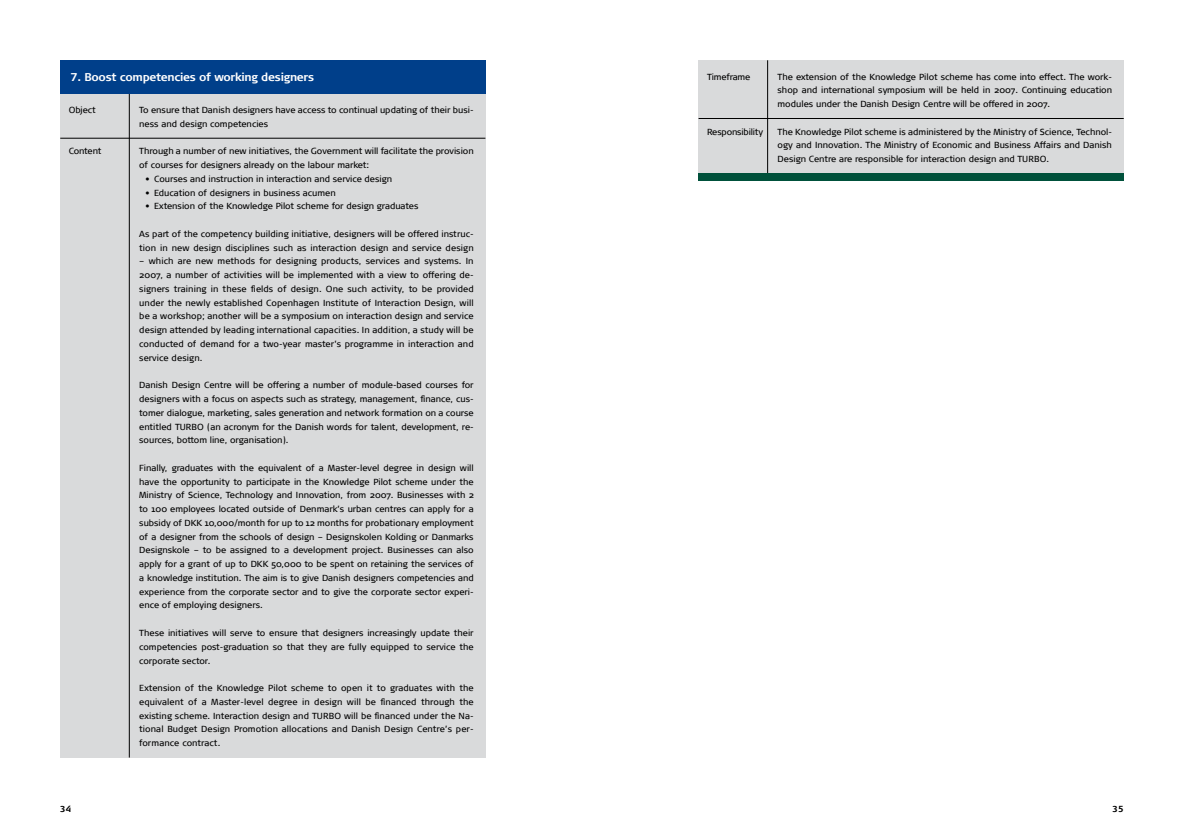
<style>
.page{position:relative;width:1184px;height:837px;background:#fff}
.page>*{position:absolute;margin:0;border:0;box-sizing:border-box;transform-origin:0 0}
.t1{font:700 11.25px "Signa Column";letter-spacing:-.02em;color:#fff}
.t2{font:8.75px/13.8px "Signa Normal";color:#000;text-align:justify}
.t3{font:8.75px "Signa Normal";letter-spacing:-.02em;color:#000}
.t4{font:8.75px "Signa Normal";letter-spacing:-.025em;color:#000}
.t5{font:700 8.75px "Signa Column";color:#000}
</style>
<div class="page">
<div style="left:60px;top:94px;width:425px;height:663px;background:#d9dadb"></div>
<hr style="left:60px;top:138px;width:425px;height:1px;background:#000">
<hr style="left:129px;top:94px;width:1px;height:663px;background:#000">
<div style="left:60px;top:60px;width:425px;height:34px;background:#003f8a"></div>
<div style="left:698px;top:60px;width:425px;height:118px;background:#d9dadb"></div>
<hr style="left:698px;top:118px;width:425px;height:1px;background:#000">
<hr style="left:767px;top:60px;width:1px;height:118px;background:#000">
<div style="left:698px;top:174px;width:425px;height:7px;background:#00513b"></div>
<p class="t1" style="left:60px;top:70px;width:255px">7 . Boost competencies of working designers</p>
<p class="t2" style="left:777px;top:70px;width:336px">The extension of the Knowledge Pilot scheme has come into effect. The work&shy;shop and international symposium will be held in 2007. Continuing education modules under the Danish Design Centre will be offered in 2007.</p>
<p class="t2" style="left:777px;top:125px;width:336px">The Knowledge Pilot scheme is administered by the Ministry of Science, Technol&shy;ogy and Innovation. The Ministry of Economic and Business Affairs and Danish Design Centre are responsible for interaction design and TURBO.</p>
<p class="t2" style="left:707px;top:70px;width:45px">Timeframe</p>
<p class="t2" style="left:69px;top:103px;width:28px">Object</p>
<p class="t4" style="left:69px;top:146px;width:34px">Content</p>
<p class="t2" style="left:139px;top:103px;width:336px">To ensure that Danish designers have access to continual updating of their busi&shy;ness and design competencies</p>
<p class="t2" style="left:139px;top:144px;width:336px">Through a number of new initiatives, the Government will facilitate the provision of courses for designers already on the labour market:</p>
<p class="t2" style="left:145px;top:172px;width:248px">• Courses and instruction in interaction and service design</p>
<p class="t2" style="left:145px;top:185px;width:192px">• Education of designers in business acumen</p>
<p class="t2" style="left:145px;top:199px;width:274px">• Extension of the Knowledge Pilot scheme for design graduates</p>
<p class="t2" style="left:139px;top:227px;width:336px">As part of the competency building initiative, designers will be offered instruc&shy;tion in new design disciplines such as interaction design and service design</p>
<p class="t2" style="left:139px;top:254px;width:336px">– which are new methods for designing products, services and systems. In 2007, a number of activities will be implemented with a view to offering de&shy;signers training in these fields of design. One such activity, to be provided under the newly established Copenhagen Institute of Interaction Design, will be a workshop; another will be a symposium on interaction design and service design attended by leading international capacities. In addition, a study will be conducted of demand for a two-year master’s programme in interaction and service design.</p>
<p class="t2" style="left:139px;top:378px;width:336px">Danish Design Centre will be offering a number of module-based courses for designers with a focus on aspects such as strategy, management, finance, cus&shy;tomer dialogue, marketing, sales generation and network formation on a course entitled TURBO (an acronym for the Danish words for talent, development, re&shy;sources, bottom line, organisation).</p>
<p class="t2" style="left:139px;top:461px;width:336px">Finally, graduates with the equivalent of a Master-level degree in design will have the opportunity to participate in the Knowledge Pilot scheme under the Ministry of Science, Technology and Innovation, from 2007. Businesses with 2 to 100 employees located outside of Denmark’s urban centres can apply for a subsidy of DKK 10,000/month for up to 12 months for probationary employment of a designer from the schools of design – Designskolen Kolding or Danmarks Designskole – to be assigned to a development project. Businesses can also apply for a grant of up to DKK 50,000 to be spent on retaining the services of a knowledge institution. The aim is to give Danish designers competencies and experience from the corporate sector and to give the corporate sector experi&shy;ence of employing designers.</p>
<p class="t2" style="left:139px;top:626px;width:336px">These initiatives will serve to ensure that designers increasingly update their competencies post-graduation so that they are fully equipped to service the corporate sector.</p>
<p class="t2" style="left:139px;top:681px;width:336px">Extension of the Knowledge Pilot scheme to open it to graduates with the equivalent of a Master-level degree in design will be financed through the existing scheme. Interaction design and TURBO will be financed under the Na&shy;tional Budget Design Promotion allocations and Danish Design Centre’s per&shy;formance contract.</p>
<p class="t3" style="left:707px;top:126px;width:58px">Responsibility</p>
<p class="t5" style="left:60px;top:803px;width:13px">34</p>
<p class="t5" style="left:1112px;top:803px;width:11px">35</p>
</div>
